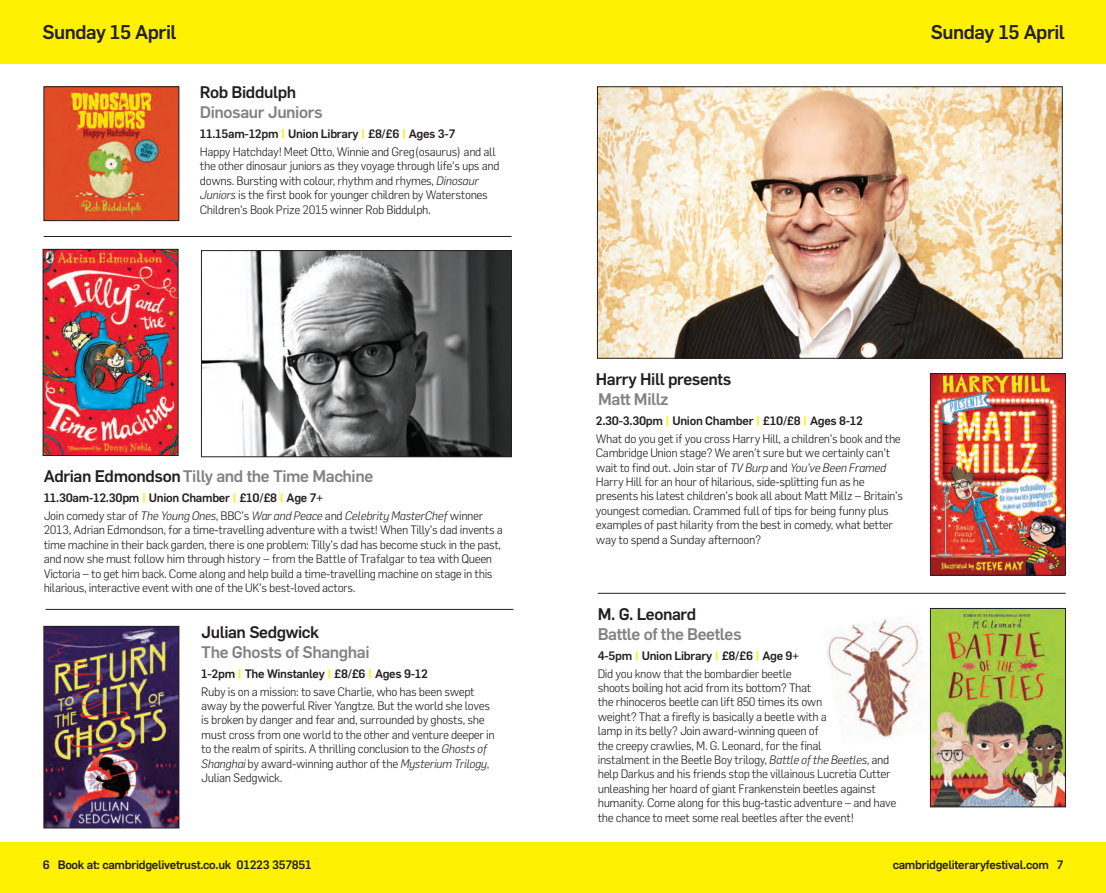
<style>
.page{position:relative;width:1106px;height:893px;background:#fff}
.page>*{position:absolute;margin:0;border:0;box-sizing:border-box;transform-origin:0 0}
.t1{font:500 19.5px "Flama";letter-spacing:-.025em;color:#231f20}
.t2{font:500 16.5px "Flama";letter-spacing:-.025em;color:#808285}
.t3{font:500 16.5px "Flama";letter-spacing:-.025em;color:#231f20}
.t4{font:300 12px/14.4px "Flama";letter-spacing:-.03em;color:#231f20}
.t5{font:italic 300 12px/17.9px "Flama";letter-spacing:-.03em;color:#231f20}
.t6{font:500 12px "Flama";letter-spacing:-.025em;color:#231f20}
.s1{font-weight:500}
.s2{font-weight:900;color:#fff101}
.s3{font-style:italic}
.s4{color:#231f20}
.s5{font-weight:500;font-style:normal}
.s6{font-weight:900;font-style:normal;color:#fff101}
.s7{font-style:normal}
</style>
<div class="page">
<div style="left:0;top:842px;width:1106px;height:51px;background:#fff101"></div>
<div style="left:0;top:0;width:1106px;height:64px;background:#fff101"></div>
<hr style="left:46px;top:609px;width:467px;height:1px;background:#231f20">
<img style="left:46px;top:628px;width:131px;height:198px">
<div style="left:44px;top:626px;width:135px;height:202px;border:1px solid #231f20"></div>
<hr style="left:597px;top:593px;width:468px;height:1px;background:#231f20">
<img style="left:932px;top:375px;width:131px;height:198px">
<div style="left:930px;top:373px;width:135px;height:202px;border:1px solid #231f20"></div>
<hr style="left:44px;top:236px;width:467px;height:1px;background:#231f20">
<img style="left:46px;top:89px;width:131px;height:130px">
<img style="left:45px;top:251px;width:131px;height:203px">
<div style="left:43px;top:249px;width:135px;height:207px;border:1px solid #231f20"></div>
<img style="left:203px;top:252px;width:306px;height:203px">
<div style="left:201px;top:250px;width:310px;height:207px;border:1px solid #231f20"></div>
<img style="left:599px;top:89px;width:461px;height:267px">
<div style="left:597px;top:87px;width:465px;height:271px;border:1px solid #231f20"></div>
<img style="left:826px;top:613px;width:104px;height:132px">
<img style="left:932px;top:610px;width:131px;height:195px">
<div style="left:930px;top:608px;width:135px;height:199px;border:1px solid #231f20"></div>
<h1 class="t1" style="left:43px;top:23px;width:135px">Sunday 15 April</h1>
<h2 class="t3" style="left:200px;top:85px;width:98px">Rob Biddulph</h2>
<h2 class="t2" style="left:200px;top:104px;width:124px">Dinosaur Juniors</h2>
<p class="t4" style="left:200px;top:125px;width:297px;line-height:17.9px"><span class="s1">11.15am-12pm</span> <span class="s2">|</span> <span class="s1">Union Library</span> <span class="s2">|</span> <span class="s1">£8/£6</span> <span class="s2">|</span> <span class="s1">Ages 3-7<br></span>Happy Hatchday! Meet Otto, Winnie and Greg(osaurus) and all</p>
<p class="t4" style="left:200px;top:159px;width:301px">the other dinosaur juniors as they voyage through life’s ups and downs. Bursting with colour, rhythm and rhymes, <span class="s3">Dinosaur Juniors</span> is the first book for younger children by Waterstones Children’s Book Prize 2015 winner Rob Biddulph.</p>
<h2 class="t2" style="left:44px;top:468px;width:331px"><span class="s4">Adrian Edmondson</span>Tilly and the Time Machine</h2>
<p class="t5" style="left:44px;top:489px;width:441px"><span class="s5">11.30am-12.30pm</span> <span class="s6">|</span> <span class="s5">Union Chamber</span> <span class="s6">|</span> <span class="s5">£10/£8</span> <span class="s6">|</span> <span class="s5">Age 7+<br></span><span class="s7">Join comedy star of</span> The Young Ones<span class="s7">, BBC’s</span> War and Peace <span class="s7">and</span> Celebrity MasterChef <span class="s7">winner</span></p>
<p class="t4" style="left:44px;top:523px;width:461px">2013, Adrian Edmondson, for a time-travelling adventure with a twist! When Tilly’s dad invents a time machine in their back garden, there is one problem: Tilly’s dad has become stuck in the past, and now she must follow him through history – from the Battle of Trafalgar to tea with Queen Victoria – to get him back. Come along and help build a time-travelling machine on stage in this hilarious, interactive event with one of the UK’s best-loved actors.</p>
<h2 class="t3" style="left:201px;top:624px;width:119px">Julian Sedgwick</h2>
<h2 class="t2" style="left:201px;top:644px;width:170px">The Ghosts of Shanghai</h2>
<p class="t4" style="left:201px;top:665px;width:275px;line-height:17.9px"><span class="s1">1-2pm</span> <span class="s2">|</span> <span class="s1">The Winstanley</span> <span class="s2">|</span> <span class="s1">£8/£6</span> <span class="s2">|</span> <span class="s1">Ages 9-12<br></span>Ruby is on a mission: to save Charlie, who has been swept</p>
<p class="t4" style="left:201px;top:699px;width:295px">away by the powerful River Yangtze. But the world she loves is broken by danger and fear and, surrounded by ghosts, she must cross from one world to the other and venture deeper in to the realm of spirits. A thrilling conclusion to the <span class="s3">Ghosts of Shanghai</span> by award-winning author of the <span class="s3">Mysterium Trilogy</span>, Julian Sedgwick.</p>
<h1 class="t1" style="left:931px;top:23px;width:135px">Sunday 15 April</h1>
<h2 class="t3" style="left:596px;top:371px;width:137px">Harry Hill presents</h2>
<h2 class="t2" style="left:598px;top:391px;width:72px">Matt Millz</h2>
<p class="t4" style="left:596px;top:412px;width:306px;line-height:17.9px"><span class="s1">2.30-3.30pm</span> <span class="s2">|</span> <span class="s1">Union Chamber</span> <span class="s2">|</span> <span class="s1">£10/£8</span> <span class="s2">|</span> <span class="s1">Ages 8-12<br></span>What do you get if you cross Harry Hill, a children’s book and the</p>
<p class="t4" style="left:596px;top:446px;width:309px">Cambridge Union stage? We aren’t sure but we certainly can’t wait to find out. Join star of <span class="s3">TV Burp</span> and <span class="s3">You’ve Been Framed </span>Harry Hill for an hour of hilarious, side-splitting fun as he presents his latest children’s book all about Matt Millz – Britain’s youngest comedian. Crammed full of tips for being funny plus examples of past hilarity from the best in comedy, what better way to spend a Sunday afternoon?</p>
<h2 class="t3" style="left:597px;top:606px;width:100px">M. G. Leonard</h2>
<h2 class="t2" style="left:597px;top:626px;width:145px">Battle of the Beetles</h2>
<p class="t4" style="left:597px;top:647px;width:203px;line-height:17.9px"><span class="s1">4-5pm</span> <span class="s2">|</span> <span class="s1">Union Library</span> <span class="s2">|</span> <span class="s1">£8/£6</span> <span class="s2">|</span> <span class="s1">Age 9+<br></span>Did you know that the bombardier beetle</p>
<p class="t4" style="left:597px;top:681px;width:300px">shoots boiling hot acid from its bottom? That<br>the rhinoceros beetle can lift 850 times its own<br>weight? That a firefly is basically a beetle with a<br>lamp in its belly? Join award-winning queen of<br>the creepy crawlies, M. G. Leonard, for the final<br>instalment in the Beetle Boy trilogy, <span class="s3">Battle of the Beetles</span>, and help Darkus and his friends stop the villainous Lucretia Cutter unleashing her hoard of giant Frankenstein beetles against humanity. Come along for this bug-tastic adventure – and have the chance to meet some real beetles after the event!</p>
<p class="t6" style="left:43px;top:859px;width:270px">6 Book at: cambridgelivetrust.co.uk 01223 357851</p>
<p class="t6" style="left:892px;top:859px;width:172px">cambridgeliteraryfestival.com 7</p>
</div>
